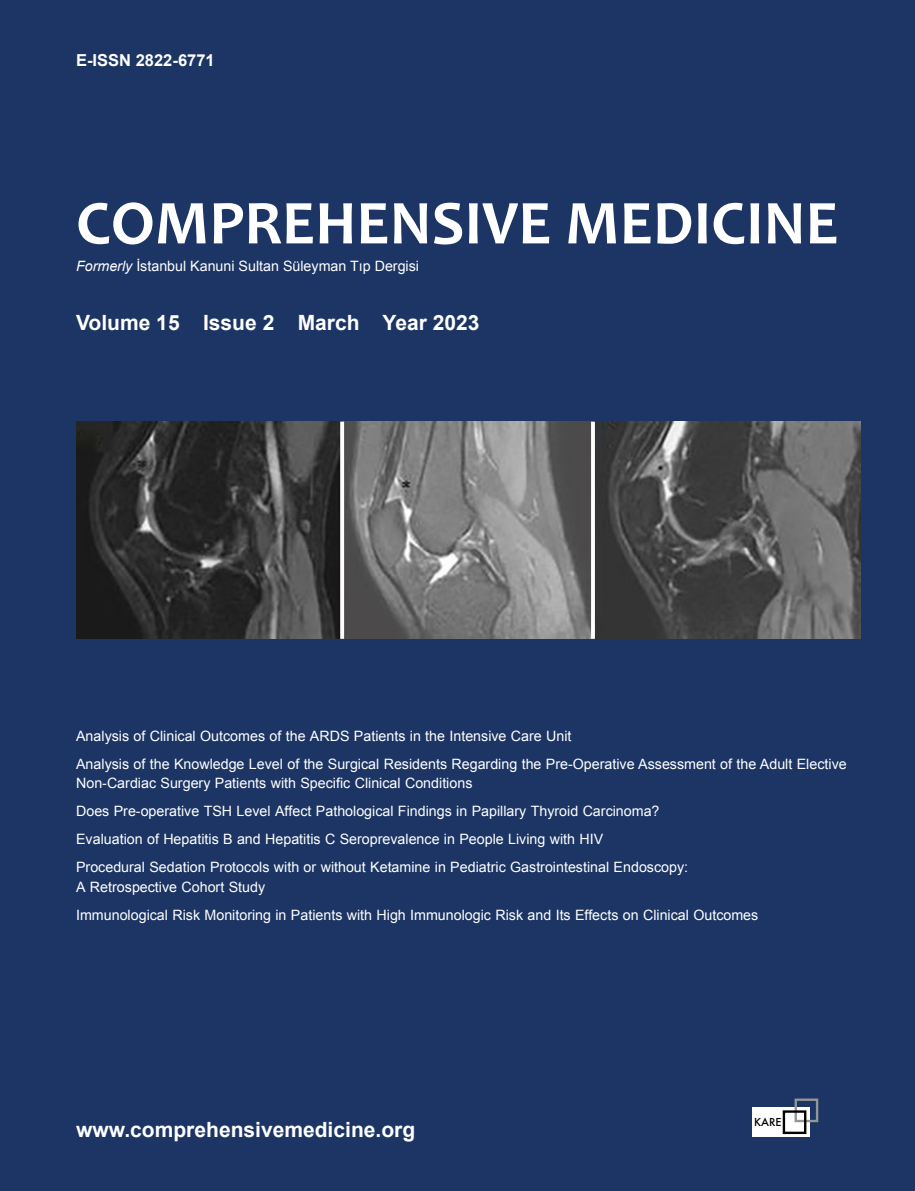
<style>
.page{position:relative;width:915px;height:1191px;background:#fff}
.page>*{position:absolute;margin:0;border:0;box-sizing:border-box;transform-origin:0 0}
.t1{font:700 63px "Candara";color:#fff}
.t2{font:700 21px "Arial";color:#fff}
.t3{font:700 16.5px "Arial";color:#fff}
.t4{font:14.25px/28px "Arial";color:#fff}
.t5{font:500 10.65px "Futura";color:#000}
.s1{font-style:italic}
</style>
<div class="page">
<div style="left:0;top:0;width:914px;height:1191px;background:#1c3564"></div>
<div style="left:752px;top:1107px;width:57px;height:30px;background:#fff"></div>
<div style="left:794px;top:1098px;width:24px;height:24px;border:2px solid #939598"></div>
<div style="left:782px;top:1110px;width:24px;height:24px;border:2px solid #000"></div>
<img style="left:76px;top:421px;width:784px;height:218px">
<svg style="left:340px;top:421px;width:4px;height:218px"></svg>
<hr style="left:591px;top:421px;width:3px;height:218px;background:#fff">
<p class="t3" style="left:76px;top:49px;width:140px">E-ISSN 2822-6771</p>
<h1 class="t1" style="left:76px;top:185px;width:763px">COMPREHENSIVE MEDICINE</h1>
<p class="t4" style="left:76px;top:252px;width:344px"><span class="s1">Formerly</span> İstanbul Kanuni Sultan Süleyman Tıp Dergisi</p>
<h2 class="t2" style="left:76px;top:308px;width:405px">Volume 15 Issue 2 March Year 2023</h2>
<p class="t4" style="left:76px;top:722px;width:771px">Analysis of Clinical Outcomes of the ARDS Patients in the Intensive Care Unit<br>Analysis of the Knowledge Level of the Surgical Residents Regarding the Pre-Operative Assessment of the Adult Elective</p>
<p class="t4" style="left:76px;top:769px;width:613px">Non-Cardiac Surgery Patients with Specific Clinical Conditions<br>Does Pre-operative TSH Level Affect Pathological Findings in Papillary Thyroid Carcinoma?<br>Evaluation of Hepatitis B and Hepatitis C Seroprevalence in People Living with HIV<br>Procedural Sedation Protocols with or without Ketamine in Pediatric Gastrointestinal Endoscopy:</p>
<p class="t4" style="left:76px;top:873px;width:683px">A Retrospective Cohort Study<br>Immunological Risk Monitoring in Patients with High Immunologic Risk and Its Effects on Clinical Outcomes</p>
<h2 class="t2" style="left:76px;top:1115px;width:340px">www.comprehensivemedicine.org</h2>
<p class="t5" style="left:753px;top:1115px;width:29px">KARE</p>
</div>
